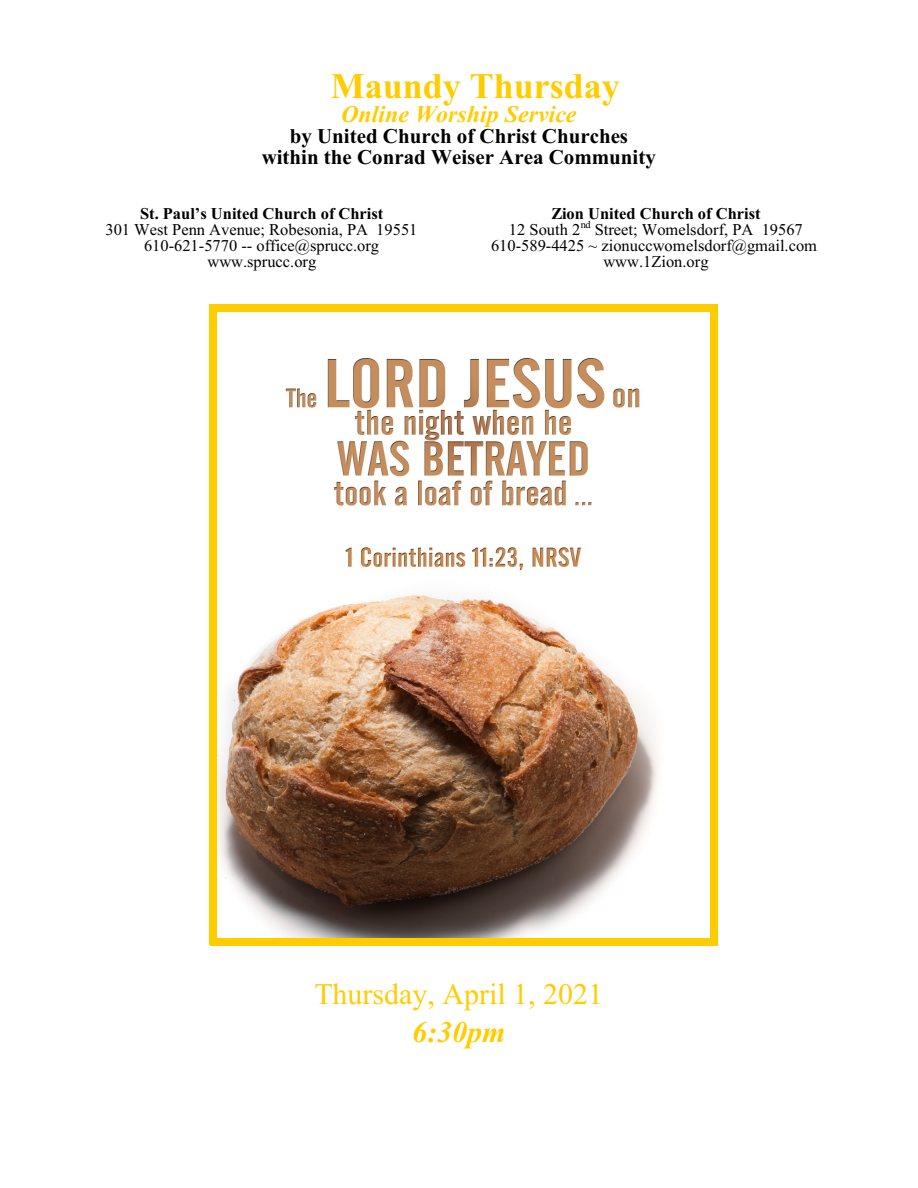
<style>
.page{position:relative;width:918px;height:1188px;background:#fff}
.page>*{position:absolute;margin:0;border:0;box-sizing:border-box;transform-origin:0 0}
.t1{font:700 36px "Times New Roman";color:#fc0}
.t2{font:30px "Times New Roman";color:#fc0}
.t3{font:italic 700 30px "Times New Roman";color:#fc0}
.t4{font:italic 700 24px "Times New Roman";color:#fc0}
.t5{font:700 21px/20.9px "Times New Roman";color:#000;text-align:center}
.t6{font:16.5px/16.2px "Times New Roman";color:#000;text-align:center}
.t7{font:700 16.5px "Times New Roman";color:#000}
.s1{font-weight:700}
</style>
<div class="page">
<img style="left:217px;top:311px;width:493px;height:627px">
<div style="left:210px;top:304px;width:7px;height:641px;background:#fc0"></div>
<div style="left:710px;top:304px;width:7px;height:641px;background:#fc0"></div>
<div style="left:210px;top:304px;width:507px;height:7px;background:#fc0"></div>
<div style="left:210px;top:938px;width:507px;height:7px;background:#fc0"></div>
<h1 class="t1" style="left:331px;top:74px;width:291px">Maundy Thursday</h1>
<h3 class="t4" style="left:341px;top:106px;width:237px">Online Worship Service</h3>
<p class="t5" style="left:262px;top:128px;width:396px">by United Church of Christ Churches within the Conrad Weiser Area Community</p>
<p class="t7" style="left:140px;top:208px;width:245px">St. Paul’s United Church of Christ</p>
<p class="t6" style="left:105px;top:223px;width:313px">301 West Penn Avenue; Robesonia, PA 19551<br>610-621-5770 -- office@sprucc.org www.sprucc.org</p>
<p class="t6" style="left:491px;top:207px;width:328px"><span class="s1">Zion United Church of Christ<br></span>12 South 2<sup>nd</sup> Street; Womelsdorf, PA 19567<br>610-589-4425 ~ zionuccwomelsdorf@gmail.com www.1Zion.org</p>
<h2 class="t2" style="left:314px;top:983px;width:290px">Thursday, April 1, 2021</h2>
<h2 class="t3" style="left:412px;top:1022px;width:95px">6:30pm</h2>
</div>
